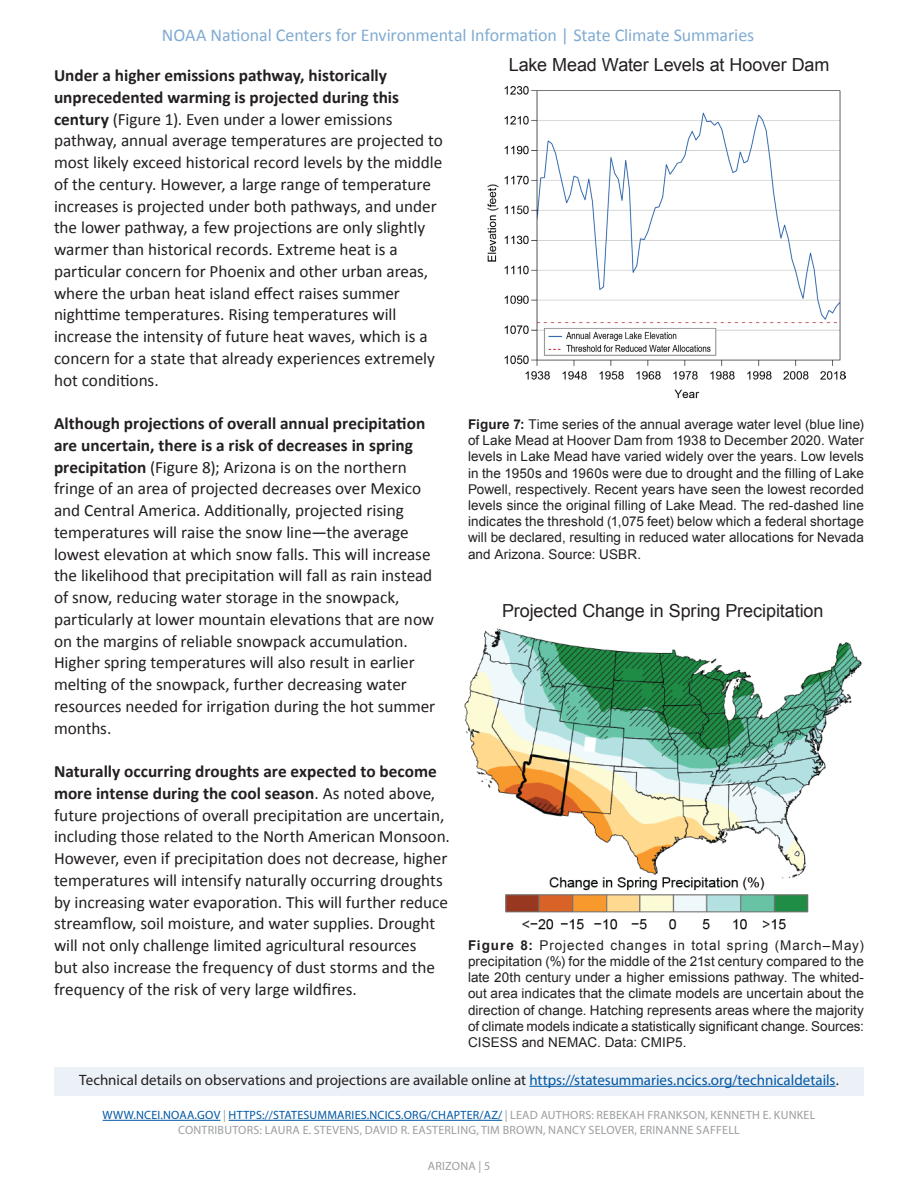
<style>
.page{position:relative;width:918px;height:1188px;background:#fff}
.page>*{position:absolute;margin:0;border:0;box-sizing:border-box;transform-origin:0 0}
.t1{font:18px "Calibri";letter-spacing:-.01em;color:#80abd2}
.Title-Figure_BLACK{font:18px "Arial";letter-spacing:-.005em;color:#231f20}
.Body{font:17.25px/21.8px "Calibri";letter-spacing:-.005em;color:#231f20}
.Footnote{font:15px "Myriad Pro";color:#231f20}
.Figure_Caption{font:13.5px/16.2px "Arial";letter-spacing:.005em;color:#231f20;text-align:justify}
.t2{font:12px "Myriad Pro";letter-spacing:.02em;color:#0057a5}
.t3{font:12px "Myriad Pro";letter-spacing:.02em;color:#9b9da0}
.s1{font-weight:700}
.s2{color:#0057a5}
.s3{color:#9b9da0}
</style>
<div class="page">
<hr style="left:103px;top:1120px;width:118px;height:1px;background:#0057a5">
<hr style="left:229px;top:1120px;width:273px;height:1px;background:#0057a5">
<div style="left:54px;top:1067px;width:810px;height:28px;background:#ecf1f8"></div>
<hr style="left:529px;top:1086px;width:307px;height:1px;background:#0057a5">
<img style="left:487px;top:86px;width:359px;height:313px">
<img style="left:464px;top:628px;width:398px;height:302px">
<p class="t1" style="left:162px;top:23px;width:594px">NOAA National Centers for Environmental Information | State Climate Summaries</p>
<p class="Body" style="left:54px;top:64px;width:391px"><span class="s1">Under a higher emissions pathway, historically unprecedented warming is projected during this century</span> (Figure 1). Even under a lower emissions pathway, annual average temperatures are projected to most likely exceed historical record levels by the middle of the century. However, a large range of temperature increases is projected under both pathways, and under the lower pathway, a few projections are only slightly warmer than historical records. Extreme heat is a particular concern for Phoenix and other urban areas, where the urban heat island effect raises summer nighttime temperatures. Rising temperatures will increase the intensity of future heat waves, which is a concern for a state that already experiences extremely hot conditions.</p>
<p class="Body" style="left:54px;top:412px;width:383px"><span class="s1">Although projections of overall annual precipitation are uncertain, there is a risk of decreases in spring precipitation</span> (Figure 8); Arizona is on the northern fringe of an area of projected decreases over Mexico and Central America. Additionally, projected rising temperatures will raise the snow line—the average lowest elevation at which snow falls. This will increase the likelihood that precipitation will fall as rain instead of snow, reducing water storage in the snowpack, particularly at lower mountain elevations that are now on the margins of reliable snowpack accumulation.<br>Higher spring temperatures will also result in earlier melting of the snowpack, further decreasing water resources needed for irrigation during the hot summer months.</p>
<p class="Body" style="left:54px;top:761px;width:397px"><span class="s1">Naturally occurring droughts are expected to become more intense during the cool season</span>. As noted above, future projections of overall precipitation are uncertain, including those related to the North American Monsoon.<br>However, even if precipitation does not decrease, higher temperatures will intensify naturally occurring droughts by increasing water evaporation. This will further reduce streamflow, soil moisture, and water supplies. Drought will not only challenge limited agricultural resources<br>but also increase the frequency of dust storms and the frequency of the risk of very large wildfires.</p>
<p class="Title-Figure_BLACK" style="left:509px;top:52px;width:322px">Lake Mead Water Levels at Hoover Dam</p>
<p class="Figure_Caption" style="left:468px;top:416px;width:398px"><span class="s1">Figure 7:</span> Time series of the annual average water level (blue line) of Lake Mead at Hoover Dam from 1938 to December 2020. Water levels in Lake Mead have varied widely over the years. Low levels in the 1950s and 1960s were due to drought and the filling of Lake Powell, respectively. Recent years have seen the lowest recorded levels since the original filling of Lake Mead. The red-dashed line indicates the threshold (1,075 feet) below which a federal shortage will be declared, resulting in reduced water allocations for Nevada and Arizona. Source: USBR.</p>
<p class="Title-Figure_BLACK" style="left:502px;top:599px;width:323px">Projected Change in Spring Precipitation</p>
<p class="Figure_Caption" style="left:468px;top:937px;width:398px"><span class="s1">Figure 8:</span> Projected changes in total spring (March–May) precipitation (%) for the middle of the 21st century compared to the late 20th century under a higher emissions pathway. The whited&shy;out area indicates that the climate models are uncertain about the direction of change. Hatching represents areas where the majority of climate models indicate a statistically significant change. Sources:<br>CISESS and NEMAC. Data: CMIP5.</p>
<p class="Footnote" style="left:79px;top:1070px;width:761px">Technical details on observations and projections are available online at <span class="s2">https://statesummaries.ncics.org/technicaldetails</span>.</p>
<p class="t2" style="left:103px;top:1108px;width:714px">WWW.NCEI.NOAA.GOV <span class="s3">|</span> HTTPS://STATESUMMARIES.NCICS.ORG/CHAPTER/AZ/ <span class="s3">| LEAD AUTHORS: REBEKAH FRANKSON, KENNETH E. KUNKEL</span></p>
<p class="t3" style="left:178px;top:1122px;width:563px">CONTRIBUTORS: LAURA E. STEVENS, DAVID R. EASTERLING, TIM BROWN, NANCY SELOVER, ERINANNE SAFFELL</p>
<p class="t3" style="left:428px;top:1159px;width:64px">ARIZONA | 5</p>
</div>
